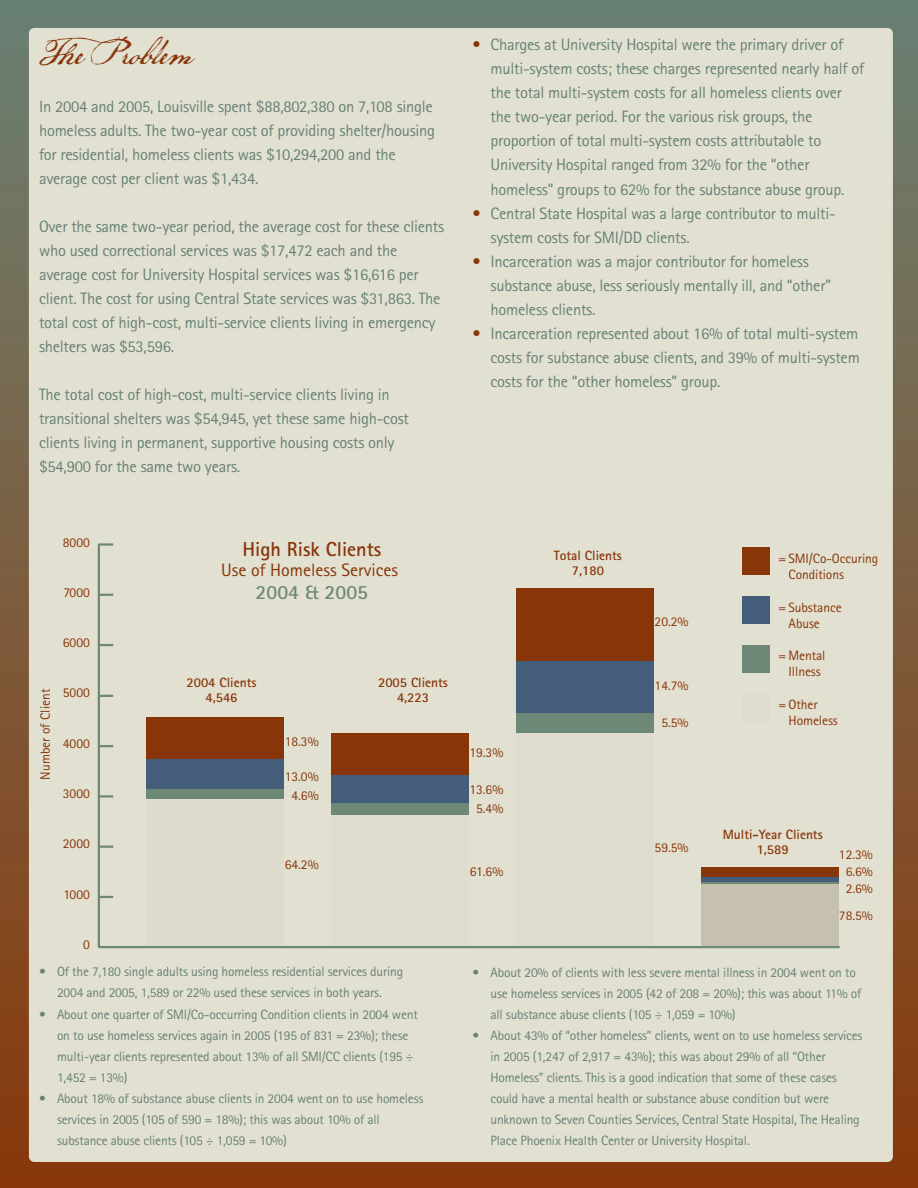
<style>
.page{position:relative;width:918px;height:1188px;background:#fff}
.page>*{position:absolute;margin:0;border:0;box-sizing:border-box;transform-origin:0 0}
.t1{font:36px "P22 Declaration Pro";color:#883509}
.t2{font:700 20.25px "Rotis Sans Serif";color:#883509}
.t3{font:700 20.25px "Rotis Sans Serif";color:#6e8878}
.t4{font:18px "Rotis Sans Serif";color:#883509}
.t5{font:16.5px/24px "Rotis Sans Serif";letter-spacing:-.015em;color:#678177}
.t6{font:13.5px/21px "Rotis Sans Serif";letter-spacing:-.015em;color:#678177}
.t7{font:13.5px/16.2px "Rotis Sans Serif";letter-spacing:-.005em;color:#883509}
.t8{font:700 13.5px/14.5px "Rotis Sans Serif";color:#883509;text-align:center}
.t9{font:13.35px "Rotis Sans Serif";color:#883509}
.s1{color:#883509}
</style>
<div class="page">
<div style="left:0;top:0;width:918px;height:1188px;background:linear-gradient(to bottom,#6c8174,#8a380a)"></div>
<div style="left:29px;top:28px;width:864px;height:1134px;background:#e2e0d0;border-radius:5px"></div>
<div style="left:742px;top:547px;width:28px;height:28px;background:#883509"></div>
<div style="left:742px;top:596px;width:28px;height:28px;background:#435d7b"></div>
<div style="left:742px;top:645px;width:28px;height:28px;background:#6e8878"></div>
<div style="left:742px;top:694px;width:28px;height:28px;background:#e0dcce"></div>
<hr style="left:98px;top:544px;width:2px;height:403px;background:#6e8878">
<svg style="left:100px;top:896px;width:13px;height:2px"></svg>
<svg style="left:100px;top:846px;width:13px;height:2px"></svg>
<hr style="left:99px;top:795px;width:14px;height:3px;background:#6e8878">
<svg style="left:100px;top:745px;width:13px;height:2px"></svg>
<svg style="left:100px;top:695px;width:13px;height:2px"></svg>
<svg style="left:100px;top:644px;width:13px;height:2px"></svg>
<svg style="left:100px;top:594px;width:13px;height:2px"></svg>
<hr style="left:99px;top:543px;width:14px;height:3px;background:#6e8878">
<div style="left:147px;top:799px;width:137px;height:147px;background:#dedbcd"></div>
<div style="left:147px;top:789px;width:137px;height:10px;background:#6e8878"></div>
<div style="left:147px;top:759px;width:137px;height:30px;background:#435d7b"></div>
<div style="left:147px;top:717px;width:137px;height:42px;background:#883509"></div>
<div style="left:332px;top:815px;width:137px;height:131px;background:#e0dcce"></div>
<div style="left:332px;top:803px;width:137px;height:12px;background:#6e8878"></div>
<div style="left:332px;top:774px;width:137px;height:29px;background:#435d7b"></div>
<div style="left:332px;top:733px;width:137px;height:41px;background:#883509"></div>
<div style="left:516px;top:733px;width:138px;height:213px;background:#dfdbce"></div>
<div style="left:516px;top:713px;width:138px;height:20px;background:#6e8878"></div>
<div style="left:516px;top:661px;width:138px;height:52px;background:#435d7b"></div>
<div style="left:516px;top:588px;width:138px;height:73px;background:#883509"></div>
<div style="left:701px;top:884px;width:138px;height:62px;background:#c6c1ae"></div>
<hr style="left:701px;top:882px;width:138px;height:2px;background:#6e8878">
<div style="left:701px;top:876px;width:138px;height:6px;background:#435d7b"></div>
<div style="left:701px;top:867px;width:138px;height:9px;background:#883509"></div>
<hr style="left:100px;top:946px;width:739px;height:2px;background:#6e8878">
<h1 class="t1" style="left:76px;top:36px;width:120px">e Problem</h1>
<p class="t5" style="left:39px;top:96px;width:398px">In 2004 and 2005, Louisville spent $88,802,380 on 7,108 single homeless adults. The two-year cost of providing shelter/housing for residential, homeless clients was $10,294,200 and the average cost per client was $1,434.</p>
<p class="t5" style="left:39px;top:216px;width:407px">Over the same two-year period, the average cost for these clients who used correctional services was $17,472 each and the average cost for University Hospital services was $16,616 per client. The cost for using Central State services was $31,863. The total cost of high-cost, multi-service clients living in emergency shelters was $53,596.</p>
<p class="t5" style="left:39px;top:384px;width:372px">The total cost of high-cost, multi-service clients living in transitional shelters was $54,945, yet these same high-cost clients living in permanent, supportive housing costs only $54,900 for the same two years.</p>
<p class="t5" style="left:491px;top:35px;width:375px;text-indent:-18px"><span class="s1">•</span> Charges at University Hospital were the primary driver of multi-system costs; these charges represented nearly half of the total multi-system costs for all homeless clients over the two-year period. For the various risk groups, the proportion of total multi-system costs attributable to University Hospital ranged from 32% for the “other homeless” groups to 62% for the substance abuse group.</p>
<p class="t5" style="left:491px;top:203px;width:347px;text-indent:-18px"><span class="s1">•</span> Central State Hospital was a large contributor to multi&shy;system costs for SMI/DD clients.</p>
<p class="t5" style="left:491px;top:251px;width:342px;text-indent:-18px"><span class="s1">•</span> Incarceration was a major contributor for homeless substance abuse, less seriously mentally ill, and “other” homeless clients.</p>
<p class="t5" style="left:491px;top:323px;width:371px;text-align:justify;text-indent:-18px"><span class="s1">•</span> Incarceration represented about 16% of total multi-system costs for substance abuse clients, and 39% of multi-system costs for the “other homeless” group.</p>
<p class="t7" style="left:63px;top:535px;width:28px">8000</p>
<p class="t7" style="left:63px;top:585px;width:28px">7000</p>
<p class="t7" style="left:63px;top:636px;width:28px">6000</p>
<p class="t7" style="left:39px;top:780px;width:92px;rotate:-90deg">Number of Client</p>
<p class="t7" style="left:63px;top:686px;width:28px">5000</p>
<p class="t7" style="left:63px;top:736px;width:28px">4000</p>
<p class="t7" style="left:63px;top:787px;width:28px">3000</p>
<p class="t7" style="left:63px;top:837px;width:28px">2000</p>
<p class="t7" style="left:63px;top:887px;width:28px">1000</p>
<p class="t7" style="left:83px;top:937px;width:8px">0</p>
<p class="t2" style="left:242px;top:542px;width:141px">High Risk Clients</p>
<p class="t4" style="left:221px;top:564px;width:178px">Use of Homeless Services</p>
<p class="t3" style="left:256px;top:585px;width:114px">2004 &amp; 2005</p>
<p class="t8" style="left:187px;top:676px;width:71px">2004 Clients<br>4,546</p>
<p class="t8" style="left:378px;top:676px;width:71px">2005 Clients<br>4,223</p>
<p class="t7" style="left:285px;top:734px;width:36px">18.3%</p>
<p class="t7" style="left:285px;top:768px;width:36px;line-height:19px;text-align:center">13.0%<br>4.6%</p>
<p class="t7" style="left:285px;top:858px;width:36px">64.2%</p>
<p class="t6" style="left:39px;top:963px;width:366px;text-align:center">• Of the 7,180 single adults using homeless residential services during<br>2004 and 2005, 1,589 or 22% used these services in both years.</p>
<p class="t6" style="left:57px;top:1005px;width:362px;text-indent:-18px">• About one quarter of SMI/Co-occurring Condition clients in 2004 went on to use homeless services again in 2005 (195 of 831 = 23%); these multi-year clients represented about 13% of all SMI/CC clients (195 ÷ 1,452 = 13%)</p>
<p class="t6" style="left:57px;top:1089px;width:368px;text-indent:-18px">• About 18% of substance abuse clients in 2004 went on to use homeless services in 2005 (105 of 590 = 18%); this was about 10% of all substance abuse clients (105 ÷ 1,059 = 10%)</p>
<p class="t7" style="left:469px;top:746px;width:36px">19.3%</p>
<p class="t7" style="left:469px;top:782px;width:36px">13.6%</p>
<p class="t7" style="left:476px;top:802px;width:29px">5.4%</p>
<p class="t7" style="left:470px;top:865px;width:35px">61.6%</p>
<p class="t8" style="left:554px;top:550px;width:69px">Total Clients<br>7,180</p>
<p class="t9" style="left:655px;top:617px;width:36px">20.2%</p>
<p class="t9" style="left:655px;top:681px;width:36px">14.7%</p>
<p class="t9" style="left:661px;top:718px;width:29px">5.5%</p>
<p class="t7" style="left:789px;top:552px;width:91px;text-indent:-10px">= SMI/Co-Occuring<br>Conditions</p>
<p class="t7" style="left:789px;top:600px;width:55px;text-indent:-10px">= Substance<br>Abuse</p>
<p class="t7" style="left:778px;top:649px;width:49px;text-align:center">= Mental<br>Illness</p>
<p class="t7" style="left:789px;top:697px;width:51px;text-indent:-10px">= Other<br>Homeless</p>
<p class="t9" style="left:655px;top:843px;width:36px">59.5%</p>
<p class="t8" style="left:723px;top:829px;width:102px">Multi-Year Clients<br>1,589</p>
<p class="t9" style="left:839px;top:850px;width:36px">12.3%</p>
<p class="t9" style="left:846px;top:866px;width:29px">6.6%</p>
<p class="t9" style="left:846px;top:884px;width:29px">2.6%</p>
<p class="t9" style="left:839px;top:910px;width:36px">78.5%</p>
<p class="t6" style="left:491px;top:963px;width:372px;text-indent:-18px">• About 20% of clients with less severe mental illness in 2004 went on to use homeless services in 2005 (42 of 208 = 20%); this was about 11% of all substance abuse clients (105 ÷ 1,059 = 10%)</p>
<p class="t6" style="left:491px;top:1026px;width:374px;text-indent:-18px">• About 43% of “other homeless” clients, went on to use homeless services in 2005 (1,247 of 2,917 = 43%); this was about 29% of all “Other Homeless” clients. This is a good indication that some of these cases could have a mental health or substance abuse condition but were unknown to Seven Counties Services, Central State Hospital, The Healing Place Phoenix Health Center or University Hospital.</p>
</div>
